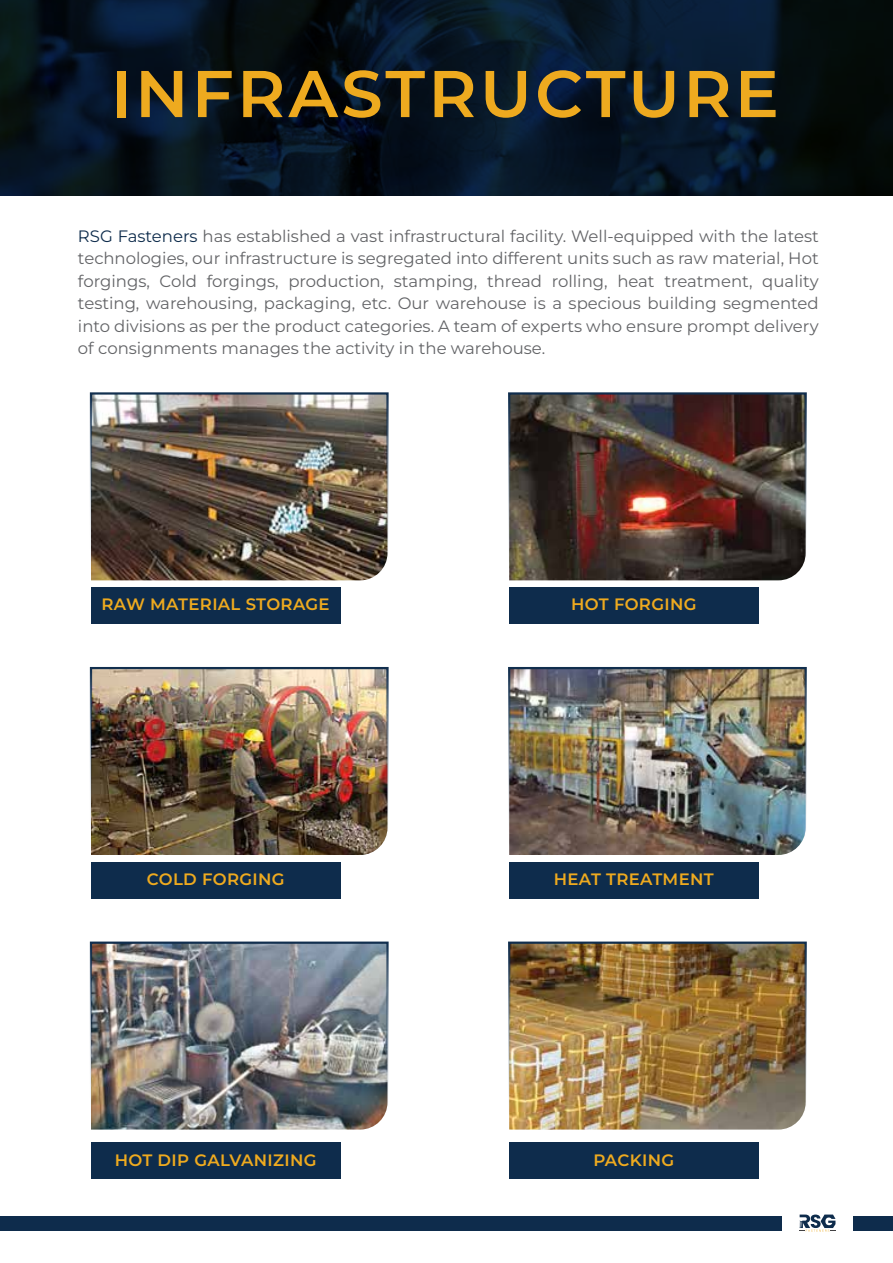
<style>
.page{position:relative;width:893px;height:1263px;background:#fff}
.page>*{position:absolute;margin:0;border:0;box-sizing:border-box;transform-origin:0 0}
.t1{font:600 65.85px "Montserrat";letter-spacing:.05em;color:#eeaa1f}
.t2{font:16.5px/22.5px "Montserrat";color:#636467;text-align:justify}
.t3{font:600 16.5px "Montserrat";letter-spacing:.02em;color:#eeaa1f}
.s1{color:#0e2c4c}
</style>
<div class="page">
<svg style="left:0;top:0;width:893px;height:195px;background:#061421"></svg>
<div style="left:91px;top:587px;width:250px;height:37px;background:#0e2c4c"></div>
<div style="left:509px;top:587px;width:250px;height:37px;background:#0e2c4c"></div>
<div style="left:91px;top:862px;width:250px;height:36px;background:#0e2c4c"></div>
<div style="left:509px;top:862px;width:250px;height:36px;background:#0e2c4c"></div>
<div style="left:91px;top:1142px;width:250px;height:37px;background:#0e2c4c"></div>
<div style="left:509px;top:1142px;width:250px;height:37px;background:#0e2c4c"></div>
<img style="left:89px;top:392px;width:300px;height:189px">
<img style="left:508px;top:392px;width:299px;height:189px">
<img style="left:89px;top:667px;width:300px;height:188px">
<img style="left:508px;top:667px;width:299px;height:188px">
<img style="left:89px;top:941px;width:300px;height:189px">
<img style="left:508px;top:941px;width:299px;height:189px">
<div style="left:0;top:1216px;width:781px;height:14px;background:#0e2c4c"></div>
<div style="left:854px;top:1216px;width:39px;height:14px;background:#0e2c4c"></div>
<svg style="left:800px;top:1214px;width:35px;height:18px"></svg>
<h1 class="t1" style="left:111px;top:50px;width:670px">INFRASTRUCTURE</h1>
<p class="t2" style="left:78px;top:224px;width:742px"><span class="s1">RSG Fasteners</span> has established a vast infrastructural facility. Well-equipped with the latest technologies, our infrastructure is segregated into different units such as raw material, Hot forgings, Cold forgings, production, stamping, thread rolling, heat treatment, quality testing, warehousing, packaging, etc. Our warehouse is a specious building segmented into divisions as per the product categories. A team of experts who ensure prompt delivery of consignments manages the activity in the warehouse.</p>
<p class="t3" style="left:102px;top:594px;width:230px">RAW MATERIAL STORAGE</p>
<p class="t3" style="left:571px;top:594px;width:127px">HOT FORGING</p>
<p class="t3" style="left:147px;top:868px;width:139px">COLD FORGING</p>
<p class="t3" style="left:554px;top:868px;width:161px">HEAT TREATMENT</p>
<p class="t3" style="left:115px;top:1149px;width:203px">HOT DIP GALVANIZING</p>
<p class="t3" style="left:593px;top:1149px;width:82px">PACKING</p>
</div>
